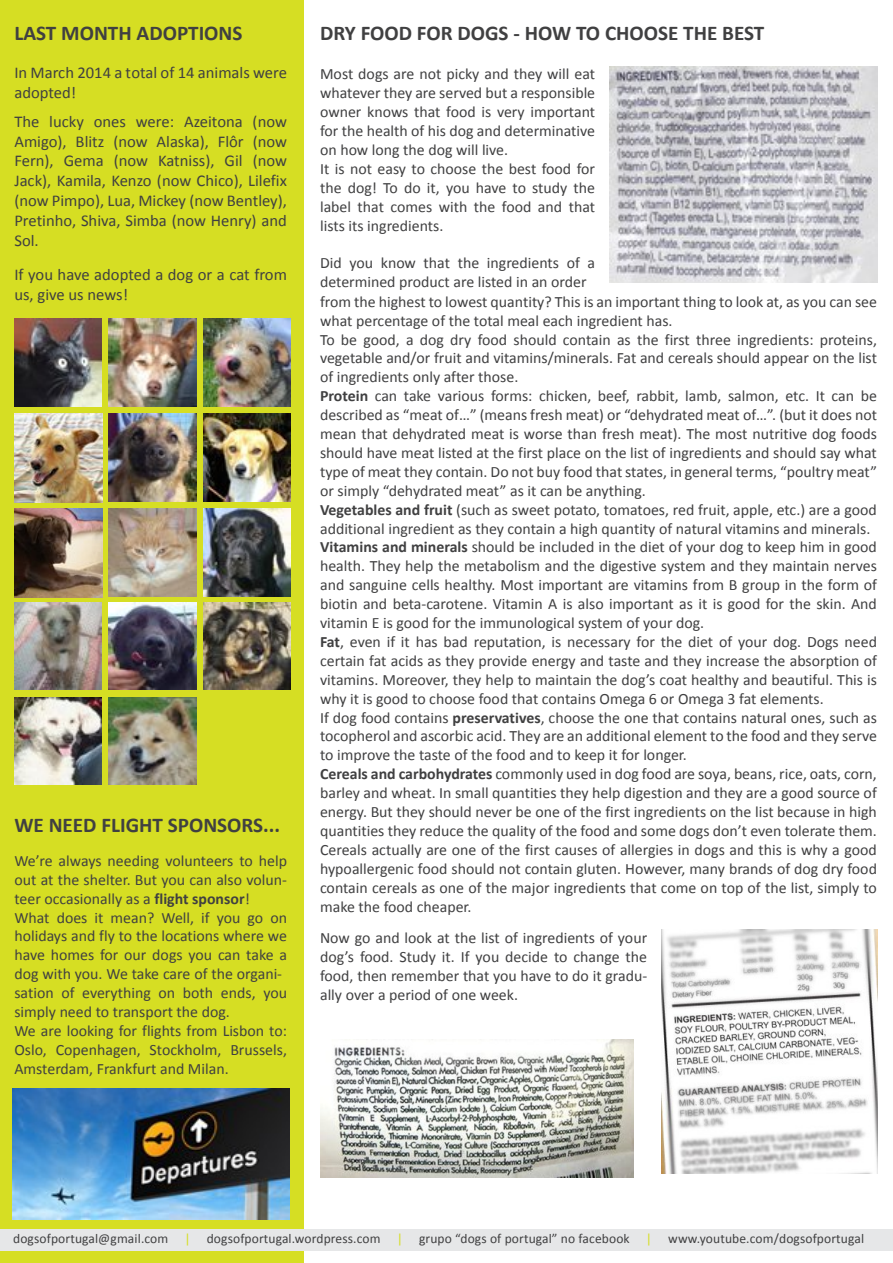
<style>
.page{position:relative;width:893px;height:1263px;background:#fff}
.page>*{position:absolute;margin:0;border:0;box-sizing:border-box;transform-origin:0 0}
.t1{font:700 21px "Calibri";color:#404041}
.t2{font:16.5px/19.8px "Calibri";color:#404041}
.t3{font:15.75px/18.9px "Calibri";color:#404041}
.t4{font:13.5px "Calibri";letter-spacing:.01em;color:#404041}
.s1{font-weight:700}
.s2{color:#d6de23}
</style>
<div class="page">
<div style="left:0;top:0;width:303px;height:1263px;background:#d6de23"></div>
<div style="left:0;top:1229px;width:893px;height:21px;background:#e6e7e8"></div>
<img style="left:13px;top:1088px;width:276px;height:131px">
<img style="left:609px;top:67px;width:268px;height:215px">
<img style="left:320px;top:1040px;width:314px;height:137px">
<img style="left:661px;top:930px;width:216px;height:243px">
<img style="left:14px;top:319px;width:88px;height:87px">
<img style="left:109px;top:319px;width:87px;height:87px">
<img style="left:203px;top:319px;width:88px;height:87px">
<img style="left:14px;top:414px;width:88px;height:88px">
<img style="left:109px;top:414px;width:87px;height:87px">
<img style="left:203px;top:414px;width:88px;height:87px">
<img style="left:14px;top:509px;width:88px;height:88px">
<img style="left:109px;top:509px;width:87px;height:87px">
<img style="left:203px;top:509px;width:88px;height:87px">
<img style="left:14px;top:602px;width:88px;height:87px">
<img style="left:109px;top:602px;width:87px;height:87px">
<img style="left:203px;top:602px;width:88px;height:87px">
<img style="left:14px;top:697px;width:88px;height:88px">
<img style="left:109px;top:697px;width:87px;height:88px">
<h1 class="t1" style="left:14px;top:20px;width:230px">LAST MONTH ADOPTIONS</h1>
<p class="t2" style="left:14px;top:63px;width:274px">In March 2014 a total of 14 animals were adopted!</p>
<p class="t2" style="left:14px;top:111px;width:274px;text-align:justify">The lucky ones were: Azeitona (now Amigo), Blitz (now Alaska), Flôr (now Fern), Gema (now Katniss), Gil (now Jack), Kamila, Kenzo (now Chico), Lilefix (now Pimpo), Lua, Mickey (now Bentley), Pretinho, Shiva, Simba (now Henry) and Sol.</p>
<p class="t2" style="left:14px;top:264px;width:274px">If you have adopted a dog or a cat from us, give us news!</p>
<h1 class="t1" style="left:14px;top:811px;width:267px">WE NEED FLIGHT SPONSORS...</h1>
<p class="t3" style="left:14px;top:851px;width:274px">We’re always needing volunteers to help out at the shelter. But you can also volun&shy;teer occasionally as a <span class="s1">flight sponsor</span>!<br>What does it mean? Well, if you go on holidays and fly to the locations where we have homes for our dogs you can take a dog with you. We take care of the organi&shy;sation of everything on both ends, you simply need to transport the dog.<br>We are looking for flights from Lisbon to:<br>Oslo, Copenhagen, Stockholm, Brussels, Amsterdam, Frankfurt and Milan.</p>
<h1 class="t1" style="left:320px;top:20px;width:446px">DRY FOOD FOR DOGS - HOW TO CHOOSE THE BEST</h1>
<p class="t3" style="left:320px;top:65px;width:277px">Most dogs are not picky and they will eat whatever they are served but a responsible owner knows that food is very important for the health of his dog and determinative on how long the dog will live.<br>It is not easy to choose the best food for the dog! To do it, you have to study the label that comes with the food and that lists its ingredients.</p>
<p class="t3" style="left:320px;top:254px;width:277px">Did you know that the ingredients of a determined product are listed in an order</p>
<p class="t3" style="left:320px;top:292px;width:558px">from the highest to lowest quantity? This is an important thing to look at, as you can see what percentage of the total meal each ingredient has.<br>To be good, a dog dry food should contain as the first three ingredients: proteins, vegetable and/or fruit and vitamins/minerals. Fat and cereals should appear on the list of ingredients only after those.<br><span class="s1">Protein</span> can take various forms: chicken, beef, rabbit, lamb, salmon, etc. It can be described as “meat of…” (means fresh meat) or “dehydrated meat of…”. (but it does not mean that dehydrated meat is worse than fresh meat). The most nutritive dog foods should have meat listed at the first place on the list of ingredients and should say what type of meat they contain. Do not buy food that states, in general terms, “poultry meat” or simply “dehydrated meat” as it can be anything.<br><span class="s1">Vegetables and fruit</span> (such as sweet potato, tomatoes, red fruit, apple, etc.) are a good additional ingredient as they contain a high quantity of natural vitamins and minerals.<br><span class="s1">Vitamins and minerals</span> should be included in the diet of your dog to keep him in good health. They help the metabolism and the digestive system and they maintain nerves and sanguine cells healthy. Most important are vitamins from B group in the form of biotin and beta-carotene. Vitamin A is also important as it is good for the skin. And vitamin E is good for the immunological system of your dog.<br><span class="s1">Fat</span>, even if it has bad reputation, is necessary for the diet of your dog. Dogs need certain fat acids as they provide energy and taste and they increase the absorption of vitamins. Moreover, they help to maintain the dog’s coat healthy and beautiful. This is why it is good to choose food that contains Omega 6 or Omega 3 fat elements.<br>If dog food contains <span class="s1">preservatives</span>, choose the one that contains natural ones, such as tocopherol and ascorbic acid. They are an additional element to the food and they serve to improve the taste of the food and to keep it for longer.<br><span class="s1">Cereals and carbohydrates</span> commonly used in dog food are soya, beans, rice, oats, corn, barley and wheat. In small quantities they help digestion and they are a good source of energy. But they should never be one of the first ingredients on the list because in high quantities they reduce the quality of the food and some dogs don’t even tolerate them.<br>Cereals actually are one of the first causes of allergies in dogs and this is why a good hypoallergenic food should not contain gluten. However, many brands of dog dry food contain cereals as one of the major ingredients that come on top of the list, simply to make the food cheaper.</p>
<p class="t3" style="left:320px;top:929px;width:329px;text-align:justify">Now go and look at the list of ingredients of your dog’s food. Study it. If you decide to change the food, then remember that you have to do it gradu&shy;ally over a period of one week.</p>
<p class="t4" style="left:13px;top:1230px;width:852px">dogsofportugal@gmail.com <span class="s2">|</span> dogsofportugal.wordpress.com <span class="s2">|</span> grupo “dogs of portugal” no facebook <span class="s2">|</span> www.youtube.com/dogsofportugal</p>
</div>
